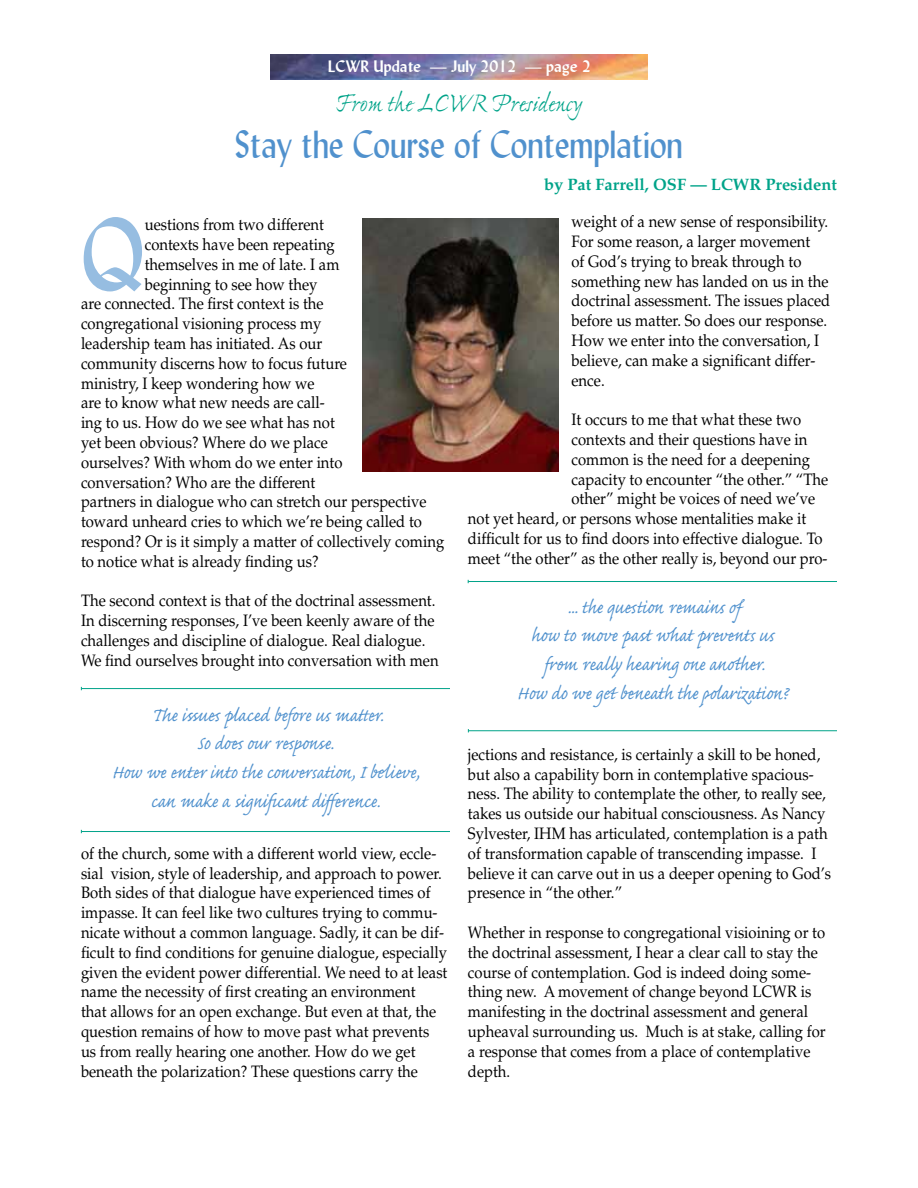
<style>
.page{position:relative;width:918px;height:1188px;background:#fff}
.page>*{position:absolute;margin:0;border:0;box-sizing:border-box;transform-origin:0 0}
.t1{font:100.35px "Lydian BT";color:#96bde1;scale:.9 1}
.t2{font:39px "Lydian BT";color:#5091cd;scale:.9 1}
.t3{font:27px "Ex Ponto Pro";color:#00a389}
.t4{font:24px/28.8px "Caflisch Script Pro";letter-spacing:-.005em;color:#5091cd;text-align:center;scale:.9 1}
.t5{font:16.5px/19.8px "Palatino LT Std";color:#000;scale:.9 1}
.t6{font:700 16.5px "Palatino LT Std";color:#00a389}
.t7{font:700 16.5px "Lydian BT";color:#fff}
</style>
<div class="page">
<img style="left:271px;top:54px;width:377px;height:26px">
<hr style="left:81px;top:831px;width:369px;height:1px;background:#00a389">
<hr style="left:81px;top:688px;width:369px;height:1px;background:#00a389">
<hr style="left:468px;top:581px;width:369px;height:1px;background:#00a389">
<hr style="left:468px;top:730px;width:369px;height:1px;background:#00a389">
<img style="left:362px;top:218px;width:196px;height:254px">
<p class="t7" style="left:328px;top:56px;width:265px">LCWR Update — July 2012 — page 2</p>
<h3 class="t3" style="left:335px;top:86px;width:249px">From the LCWR Presidency</h3>
<h2 class="t2" style="left:235px;top:121px;width:499px">Stay the Course of Contemplation</h2>
<h1 class="t1" style="left:81px;top:193px;width:72px">Q</h1>
<p class="t5" style="left:145px;top:215px;width:201px">uestions from two different</p>
<p class="t5" style="left:145px;top:235px;width:213px">contexts have been repeating</p>
<p class="t5" style="left:145px;top:255px;width:218px">themselves in me of late. I am</p>
<p class="t5" style="left:145px;top:274px;width:193px">beginning to see how they</p>
<p class="t5" style="left:81px;top:294px;width:271px">are connected. The first context is the</p>
<p class="t5" style="left:81px;top:314px;width:269px">congregational visioning process my</p>
<p class="t5" style="left:81px;top:334px;width:270px">leadership team has initiated. As our</p>
<p class="t5" style="left:81px;top:354px;width:297px">community discerns how to focus future</p>
<p class="t5" style="left:81px;top:373px;width:261px">ministry, I keep wondering how we</p>
<p class="t5" style="left:81px;top:393px;width:272px">are to know what new needs are call-</p>
<p class="t5" style="left:81px;top:413px;width:284px">ing to us. How do we see what has not</p>
<p class="t5" style="left:81px;top:433px;width:276px">yet been obvious? Where do we place</p>
<p class="t5" style="left:81px;top:453px;width:292px">ourselves? With whom do we enter into</p>
<p class="t5" style="left:81px;top:472px;width:262px">conversation? Who are the different</p>
<p class="t5" style="left:81px;top:492px;width:386px">partners in dialogue who can stretch our perspective</p>
<p class="t5" style="left:81px;top:512px;width:380px">toward unheard cries to which we’re being called to</p>
<p class="t5" style="left:81px;top:532px;width:405px">respond? Or is it simply a matter of collectively coming</p>
<p class="t5" style="left:81px;top:552px;width:266px">to notice what is already finding us?</p>
<p class="t5" style="left:81px;top:591px;width:399px">The second context is that of the doctrinal assessment.<br>In discerning responses, I’ve been keenly aware of the challenges and discipline of dialogue. Real dialogue.<br>We find ourselves brought into conversation with men</p>
<h3 class="t4" style="left:112px;top:703px;width:343px">The issues placed before us matter.<br>So does our response.<br>How we enter into the conversation, I believe, can make a significant difference.</h3>
<p class="t5" style="left:81px;top:844px;width:409px">of the church, some with a different world view, eccle&shy;sial vision, style of leadership, and approach to power.<br>Both sides of that dialogue have experienced times of impasse. It can feel like two cultures trying to commu&shy;nicate without a common language. Sadly, it can be dif&shy;ficult to find conditions for genuine dialogue, especially given the evident power differential. We need to at least name the necessity of first creating an environment<br>that allows for an open exchange. But even at that, the question remains of how to move past what prevents us from really hearing one another. How do we get beneath the polarization? These questions carry the</p>
<p class="t6" style="left:544px;top:175px;width:294px">by Pat Farrell, OSF — LCWR President</p>
<p class="t5" style="left:572px;top:212px;width:289px">weight of a new sense of responsibility.<br>For some reason, a larger movement<br>of God’s trying to break through to something new has landed on us in the doctrinal assessment. The issues placed before us matter. So does our response.<br>How we enter into the conversation, I believe, can make a significant differ&shy;ence.</p>
<p class="t5" style="left:572px;top:410px;width:257px">It occurs to me that what these two</p>
<p class="t5" style="left:572px;top:430px;width:264px">contexts and their questions have in</p>
<p class="t5" style="left:572px;top:450px;width:267px">common is the need for a deepening</p>
<p class="t5" style="left:572px;top:469px;width:287px">capacity to encounter “the other.” “The</p>
<p class="t5" style="left:572px;top:489px;width:272px">other” might be voices of need we’ve</p>
<p class="t5" style="left:468px;top:509px;width:377px">not yet heard, or persons whose mentalities make it</p>
<p class="t5" style="left:468px;top:529px;width:396px">difficult for us to find doors into effective dialogue. To</p>
<p class="t5" style="left:468px;top:549px;width:401px">meet “the other” as the other really is, beyond our pro-</p>
<h3 class="t4" style="left:517px;top:595px;width:303px">... the question remains of<br>how to move past what prevents us from really hearing one another.<br>How do we get beneath the polarization?</h3>
<p class="t5" style="left:468px;top:745px;width:405px">jections and resistance, is certainly a skill to be honed, but also a capability born in contemplative spacious&shy;ness. The ability to contemplate the other, to really see, takes us outside our habitual consciousness. As Nancy Sylvester, IHM has articulated, contemplation is a path of transformation capable of transcending impasse. I believe it can carve out in us a deeper opening to God’s presence in “the other.”</p>
<p class="t5" style="left:468px;top:923px;width:399px">Whether in response to congregational visioining or to the doctrinal assessment, I hear a clear call to stay the course of contemplation. God is indeed doing some&shy;thing new. A movement of change beyond LCWR is manifesting in the doctrinal assessment and general upheaval surrounding us. Much is at stake, calling for a response that comes from a place of contemplative depth.</p>
</div>
